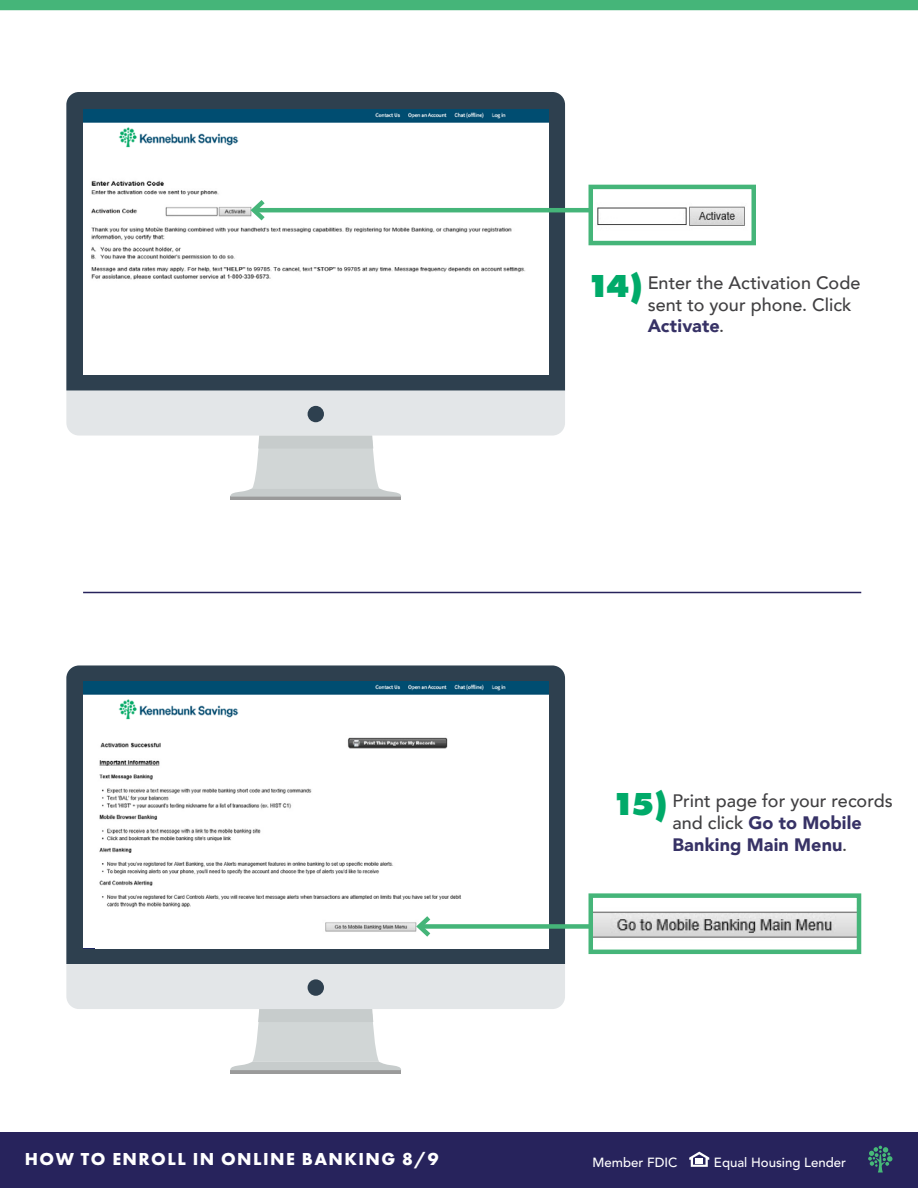
<style>
.page{position:relative;width:918px;height:1188px;background:#fff}
.page>*{position:absolute;margin:0;border:0;box-sizing:border-box;transform-origin:0 0}
.t1{font:500 18px/21.6px "Avenir";color:#414042}
.t2{font:700 18px "Futura PT";letter-spacing:.08em;color:#fff}
.t3{font:500 13.2px "Avenir";color:#fff}
.s1{font-family:"Futura PT";font-weight:800;font-size:33px;color:#00aa69}
.s2{font-weight:900;color:#373266}
</style>
<div class="page">
<hr style="left:230px;top:497px;width:171px;height:3px;background:#010000">
<div style="left:66px;top:92px;width:499px;height:344px;background:#e3e6e8;border-radius:13px"></div>
<div style="left:66px;top:92px;width:499px;height:298px;background:#2e404f"></div>
<svg style="left:230px;top:436px;width:171px;height:61px"></svg>
<div style="left:308px;top:406px;width:16px;height:16px;background:#2e404f;border-radius:50%"></div>
<div style="left:0;top:1132px;width:918px;height:56px;background:#27235c"></div>
<svg style="left:868px;top:1146px;width:24px;height:27px"></svg>
<div style="left:0;top:0;width:918px;height:10px;background:#45b579"></div>
<svg style="left:689px;top:1152px;width:20px;height:15px"></svg>
<div style="left:83px;top:109px;width:465px;height:266px;background:#fff"></div>
<img style="left:91px;top:180px;width:457px;height:100px">
<img style="left:83px;top:109px;width:465px;height:39px">
<hr style="left:254px;top:208px;width:337px;height:4px;background:#45b579">
<svg style="left:247px;top:195px;width:22px;height:30px"></svg>
<img style="left:597px;top:206px;width:148px;height:20px">
<div style="left:589px;top:185px;width:167px;height:60px;border:4px solid #45b579"></div>
<hr style="left:230px;top:1070px;width:171px;height:4px;background:#9a9a9a">
<div style="left:66px;top:666px;width:499px;height:343px;background:#e3e6e8;border-radius:13px"></div>
<div style="left:66px;top:666px;width:499px;height:298px;background:#2e404f"></div>
<svg style="left:230px;top:1009px;width:171px;height:61px"></svg>
<div style="left:308px;top:979px;width:16px;height:17px;background:#2e404f;border-radius:50%"></div>
<div style="left:83px;top:682px;width:465px;height:266px;background:#fff"></div>
<img style="left:99px;top:737px;width:362px;height:195px">
<hr style="left:83px;top:592px;width:778px;height:1px;background:#27235c">
<img style="left:83px;top:681px;width:465px;height:39px">
<div style="left:420px;top:924px;width:171px;height:5px;background:#45b579"></div>
<svg style="left:413px;top:912px;width:22px;height:25px"></svg>
<img style="left:594px;top:911px;width:262px;height:27px">
<div style="left:589px;top:893px;width:272px;height:61px;border:4px solid #45b579"></div>
<p class="t1" style="left:648px;top:271px;width:214px;text-indent:-61px"><span class="s1">14)</span> Enter the Activation Code sent to your phone. Click<br><span class="s2">Activate</span>.</p>
<p class="t1" style="left:672px;top:789px;width:222px;text-indent:-61px"><span class="s1">15)</span> Print page for your records and click <span class="s2">Go to Mobile<br>Banking Main Menu</span>.</p>
<p class="t2" style="left:25px;top:1148px;width:415px">HOW TO ENROLL IN ONLINE BANKING 8/9</p>
<p class="t3" style="left:593px;top:1151px;width:86px">Member FDIC</p>
<p class="t3" style="left:714px;top:1151px;width:134px">Equal Housing Lender</p>
</div>
